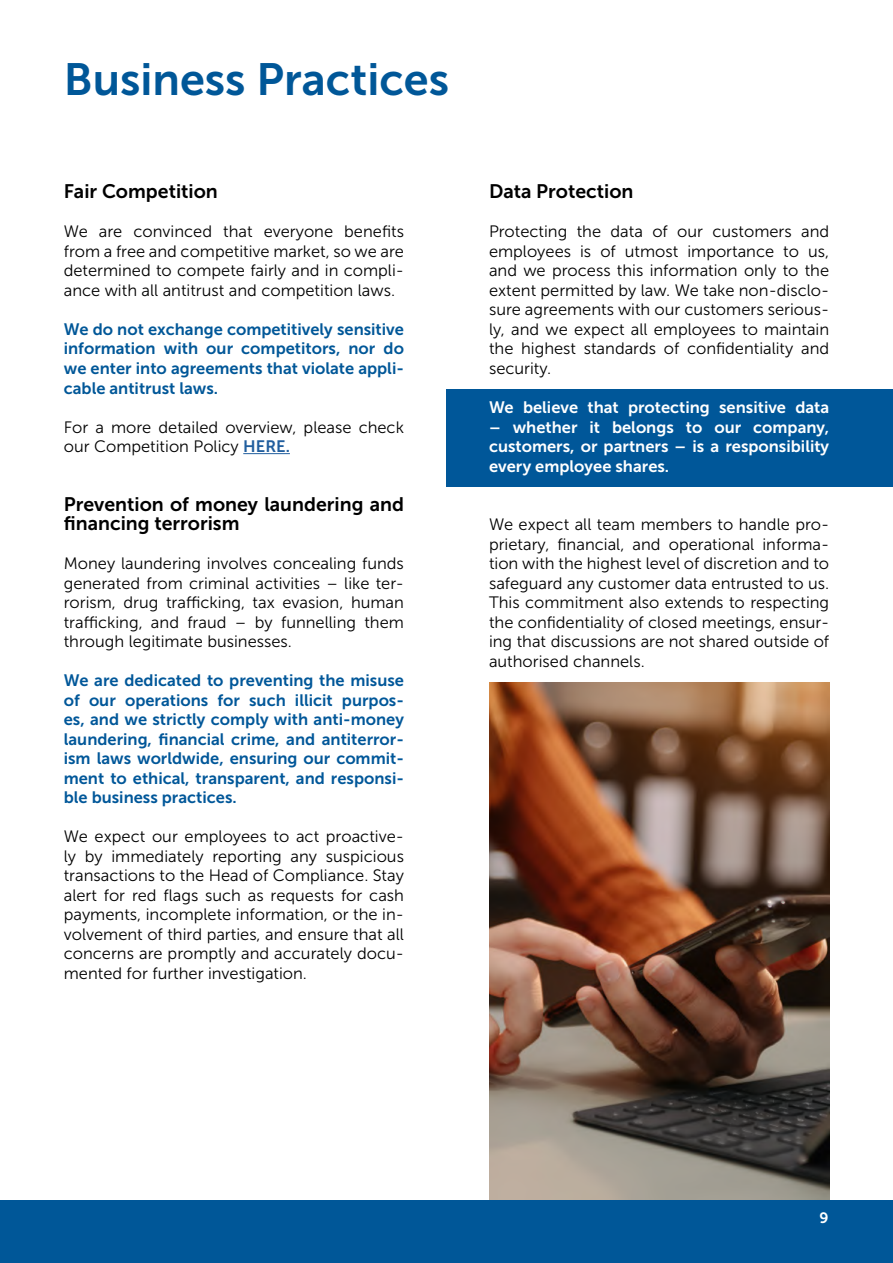
<style>
.page{position:relative;width:893px;height:1263px;background:#fff}
.page>*{position:absolute;margin:0;border:0;box-sizing:border-box;transform-origin:0 0}
.t1{font:45px "Museo Sans 700";color:#005798}
.t2{font:19.5px/19.5px "Museo Sans 700";color:#000}
.t3{font:16.5px/19.5px "Museo Sans 300";color:#000;text-align:justify}
.t4{font:16.5px/19.5px "Museo Sans 700";color:#005799;text-align:justify}
.t5{font:16.5px/19.5px "Museo Sans 700";color:#005798;text-align:justify}
.t6{font:16.5px/19.5px "Museo Sans 700";color:#fff;text-align:justify}
.t7{font:15px "Museo Sans 700";color:#fff}
.s1{font-family:"Museo Sans 700";color:#215e9e}
</style>
<div class="page">
<div style="left:0;top:1200px;width:893px;height:63px;background:#005798"></div>
<div style="left:446px;top:389px;width:447px;height:98px;background:#005799"></div>
<hr style="left:243px;top:453px;width:47px;height:1px;background:#215e9e">
<img style="left:489px;top:682px;width:340px;height:517px">
<h1 class="t1" style="left:64px;top:54px;width:387px">Business Practices</h1>
<p class="t2" style="left:64px;top:182px;width:156px">Fair Competition</p>
<p class="t3" style="left:64px;top:222px;width:342px">We are convinced that everyone benefits from a free and competitive market, so we are determined to compete fairly and in compli&shy;ance with all antitrust and competition laws.</p>
<p class="t5" style="left:64px;top:319px;width:342px">We do not exchange competitively sensitive information with our competitors, nor do we enter into agreements that violate appli&shy;cable antitrust laws.</p>
<p class="t3" style="left:64px;top:417px;width:342px">For a more detailed overview, please check our Competition Policy <span class="s1">HERE.</span></p>
<p class="t2" style="left:64px;top:494px;width:342px">Prevention of money laundering and financing terrorism</p>
<p class="t3" style="left:64px;top:554px;width:342px">Money laundering involves concealing funds generated from criminal activities – like ter&shy;rorism, drug trafficking, tax evasion, human trafficking, and fraud – by funnelling them through legitimate businesses.</p>
<p class="t4" style="left:64px;top:670px;width:342px">We are dedicated to preventing the misuse of our operations for such illicit purpos&shy;es, and we strictly comply with anti-money laundering, financial crime, and antiterror&shy;ism laws worldwide, ensuring our commit&shy;ment to ethical, transparent, and responsi&shy;ble business practices.</p>
<p class="t3" style="left:64px;top:827px;width:342px">We expect our employees to act proactive&shy;ly by immediately reporting any suspicious transactions to the Head of Compliance. Stay alert for red flags such as requests for cash payments, incomplete information, or the in&shy;volvement of third parties, and ensure that all concerns are promptly and accurately docu&shy;mented for further investigation.</p>
<p class="t2" style="left:489px;top:182px;width:146px">Data Protection</p>
<p class="t3" style="left:489px;top:222px;width:342px">Protecting the data of our customers and employees is of utmost importance to us, and we process this information only to the extent permitted by law. We take non-disclo&shy;sure agreements with our customers serious&shy;ly, and we expect all employees to maintain the highest standards of confidentiality and security.</p>
<p class="t6" style="left:489px;top:398px;width:342px">We believe that protecting sensitive data</p>
<p class="t6" style="left:489px;top:417px;width:342px">– whether it belongs to our company, customers, or partners – is a responsibility every employee shares.</p>
<p class="t3" style="left:489px;top:515px;width:342px">We expect all team members to handle pro&shy;prietary, financial, and operational informa&shy;tion with the highest level of discretion and to safeguard any customer data entrusted to us.<br>This commitment also extends to respecting the confidentiality of closed meetings, ensur&shy;ing that discussions are not shared outside of authorised channels.</p>
<p class="t7" style="left:819px;top:1209px;width:11px">9</p>
</div>
